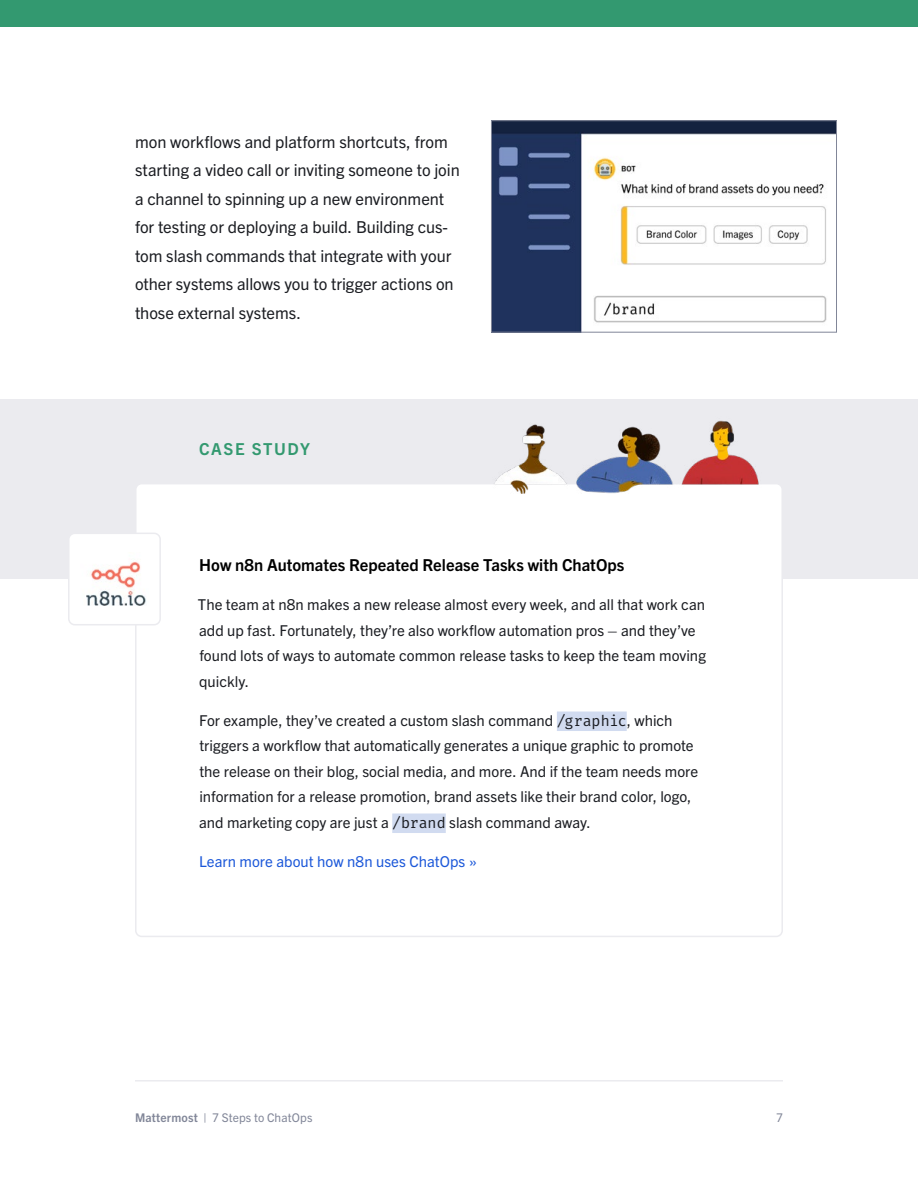
<style>
.page{position:relative;width:918px;height:1188px;background:#fff}
.page>*{position:absolute;margin:0;border:0;box-sizing:border-box;transform-origin:0 0}
.t1{font:16.5px/28.5px "Trade Gothic Next LT Pro";letter-spacing:-.005em;color:#1b1d22}
.t2{font:700 16.5px "Trade Gothic Next LT Pro";color:#000}
.t3{font:700 16.5px "Trade Gothic Next LT Pro";letter-spacing:.095em;color:#339970}
.t4{font:15px/25.5px "Trade Gothic Next LT Pro";color:#1b1d22}
.t5{font:15px "Trade Gothic Next LT Pro";letter-spacing:.005em;color:#1c58d9}
.t6{font:12px "Trade Gothic Next LT Pro";letter-spacing:.01em;color:#818698}
.s1{font-family:"Fira Mono"}
.s2{font-weight:700}
</style>
<div class="page">
<hr style="left:135px;top:1080px;width:648px;height:2px;background:#ebebef">
<div style="left:0;top:0;width:918px;height:27px;background:#339970"></div>
<div style="left:0;top:400px;width:918px;height:179px;background:#ebebef"></div>
<div style="left:136px;top:484px;width:646px;height:452px;background:#fff;border-radius:6px"></div>
<div style="left:557px;top:712px;width:70px;height:19px;background:#d1dbf0"></div>
<div style="left:392px;top:814px;width:54px;height:19px;background:#d1dbf0"></div>
<div style="left:69px;top:533px;width:91px;height:92px;background:#fff;border-radius:6px"></div>
<div style="left:68px;top:533px;width:93px;height:92px;border:2px solid #ebebef;border-radius:6px"></div>
<img style="left:86px;top:562px;width:60px;height:43px">
<img style="left:493px;top:420px;width:266px;height:73px">
<img style="left:493px;top:123px;width:342px;height:207px">
<div style="left:491px;top:121px;width:346px;height:211px;border:1px solid #818698"></div>
<p class="t1" style="left:135px;top:126px;width:326px">mon workflows and platform shortcuts, from starting a video call or inviting someone to join a channel to spinning up a new environment for testing or deploying a build. Building cus&shy;tom slash commands that integrate with your other systems allows you to trigger actions on those external systems.</p>
<p class="t3" style="left:199px;top:438px;width:112px">CASE STUDY</p>
<p class="t2" style="left:199px;top:554px;width:427px">How n8n Automates Repeated Release Tasks with ChatOps</p>
<p class="t4" style="left:198px;top:591px;width:510px">The team at n8n makes a new release almost every week, and all that work can add up fast. Fortunately, they’re also workflow automation pros – and they’ve found lots of ways to automate common release tasks to keep the team moving quickly.</p>
<p class="t4" style="left:199px;top:707px;width:501px">For example, they’ve created a custom slash command <span class="s1">/graphic</span>, which triggers a workflow that automatically generates a unique graphic to promote the release on their blog, social media, and more. And if the team needs more information for a release promotion, brand assets like their brand color, logo, and marketing copy are just a <span class="s1">/brand</span> slash command away.</p>
<p class="t5" style="left:199px;top:851px;width:279px">Learn more about how n8n uses ChatOps »</p>
<p class="t6" style="left:135px;top:1109px;width:179px"><span class="s2">Mattermost</span> | 7 Steps to ChatOps</p>
<p class="t6" style="left:776px;top:1109px;width:8px">7</p>
</div>
